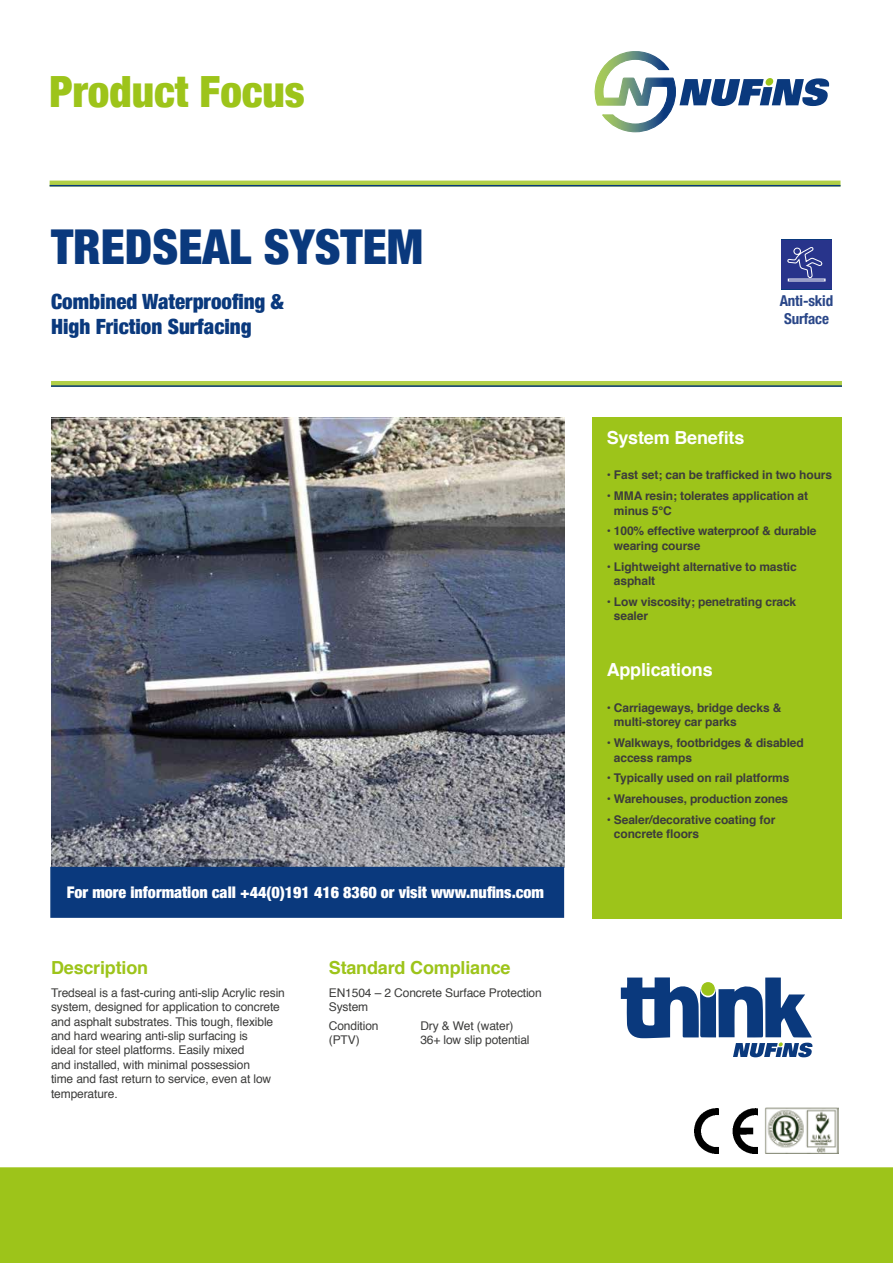
<style>
.page{position:relative;width:893px;height:1263px;background:#fff}
.page>*{position:absolute;margin:0;border:0;box-sizing:border-box;transform-origin:0 0}
.t1{font:900 condensed 48.15px "Helvetica Neue";color:#0a397d}
.t2{font:900 condensed 43.05px "Helvetica Neue";color:#9dc41a}
.t3{font:900 condensed 21px/25.2px "Helvetica Neue";color:#0a397d}
.t4{font:700 18px "Helvetica";letter-spacing:-.01em;color:#9dc41a}
.t5{font:700 18px "Helvetica";letter-spacing:-.01em;color:#fff}
.t6{font:900 condensed 16.05px "Helvetica Neue";color:#fff}
.t7{font:700 condensed 15px/18px "Helvetica Neue";letter-spacing:-.01em;color:#294688}
.t8{font:700 12px/14.4px "Helvetica";letter-spacing:-.01em;color:#3c3c3b}
.t9{font:12px/14.4px "Helvetica";letter-spacing:-.01em;color:#3c3c3b}
</style>
<div class="page">
<div style="left:0;top:1167px;width:893px;height:96px;background:#9dc41a"></div>
<img style="left:51px;top:417px;width:513px;height:450px">
<div style="left:592px;top:417px;width:250px;height:501px;background:#9dc41a"></div>
<svg style="left:595px;top:51px;width:234px;height:81px"></svg>
<div style="left:50px;top:181px;width:790px;height:6px;background:#b0cf47"></div>
<hr style="left:50px;top:185px;width:790px;height:1px;background:#0a397d">
<div style="left:51px;top:381px;width:791px;height:6px;background:#b0cf47"></div>
<hr style="left:51px;top:385px;width:791px;height:2px;background:#0a397d">
<div style="left:50px;top:867px;width:514px;height:51px;background:#0a397d;border:2px solid #0a397d"></div>
<img style="left:765px;top:1108px;width:73px;height:46px">
<img style="left:694px;top:1108px;width:63px;height:45px">
<div style="left:781px;top:239px;width:51px;height:50px;background:#28348b"></div>
<svg style="left:787px;top:247px;width:39px;height:35px"></svg>
<svg style="left:621px;top:977px;width:191px;height:80px"></svg>
<h2 class="t2" style="left:50px;top:56px;width:257px">Product Focus</h2>
<h1 class="t1" style="left:51px;top:208px;width:374px">TREDSEAL SYSTEM</h1>
<h3 class="t3" style="left:51px;top:288px;width:234px">Combined Waterproofing &amp;<br>High Friction Surfacing</h3>
<h3 class="t6" style="left:67px;top:879px;width:479px">For more information call +44(0)191 416 8360 or visit www.nufins.com</h3>
<h3 class="t4" style="left:51px;top:953px;width:99px">Description</h3>
<p class="t9" style="left:51px;top:986px;width:235px">Tredseal is a fast-curing anti-slip Acrylic resin system, designed for application to concrete and asphalt substrates. This tough, flexible and hard wearing anti-slip surfacing is<br>ideal for steel platforms. Easily mixed<br>and installed, with minimal possession<br>time and fast return to service, even at low temperature.</p>
<h3 class="t4" style="left:329px;top:953px;width:183px">Standard Compliance</h3>
<p class="t9" style="left:329px;top:986px;width:214px">EN1504 – 2 Concrete Surface Protection<br>System</p>
<p class="t9" style="left:329px;top:1019px;width:51px">Condition</p>
<p class="t9" style="left:420px;top:1019px;width:95px">Dry &amp; Wet (water)</p>
<p class="t9" style="left:329px;top:1033px;width:32px">(PTV)</p>
<p class="t9" style="left:420px;top:1033px;width:111px">36+ low slip potential</p>
<p class="t7" style="left:780px;top:291px;width:55px">Anti-skid<br>Surface</p>
<h3 class="t5" style="left:607px;top:423px;width:139px">System Benefits</h3>
<p class="t8" style="left:607px;top:468px;width:227px">• Fast set; can be trafficked in two hours</p>
<p class="t8" style="left:614px;top:489px;width:196px;text-indent:-7px">• MMA resin; tolerates application at minus 5°C</p>
<p class="t8" style="left:614px;top:524px;width:204px;text-indent:-7px">• 100% effective waterproof &amp; durable wearing course</p>
<p class="t8" style="left:614px;top:559px;width:184px;text-indent:-7px">• Lightweight alternative to mastic asphalt</p>
<p class="t8" style="left:614px;top:594px;width:184px;text-indent:-7px">• Low viscosity; penetrating crack sealer</p>
<h3 class="t5" style="left:607px;top:655px;width:108px">Applications</h3>
<p class="t8" style="left:614px;top:701px;width:169px;text-indent:-7px">• Carriageways, bridge decks &amp; multi-storey car parks</p>
<p class="t8" style="left:614px;top:736px;width:191px;text-indent:-7px">• Walkways, footbridges &amp; disabled access ramps</p>
<p class="t8" style="left:607px;top:771px;width:184px">• Typically used on rail platforms</p>
<p class="t8" style="left:607px;top:792px;width:183px">• Warehouses, production zones</p>
<p class="t8" style="left:614px;top:813px;width:163px;text-indent:-7px">• Sealer/decorative coating for concrete floors</p>
</div>
